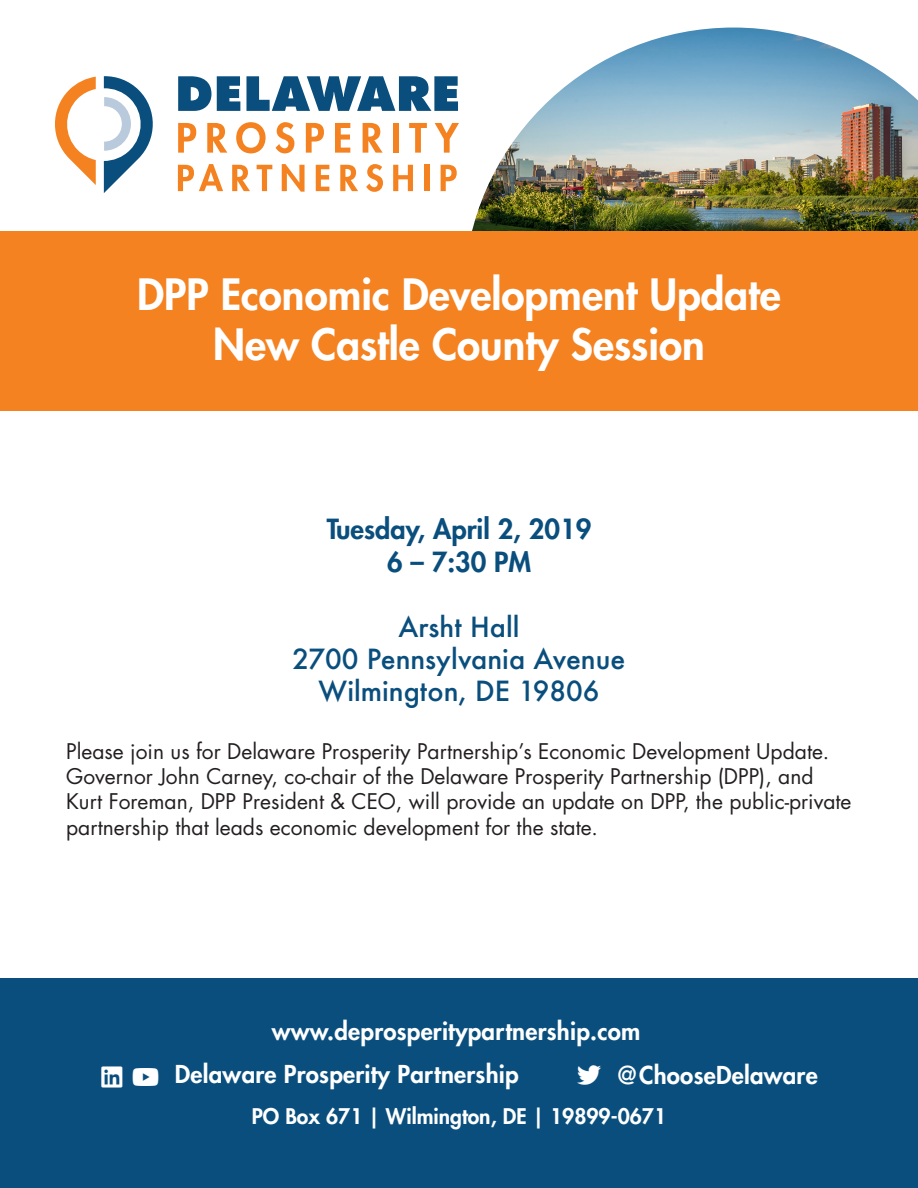
<style>
.page{position:relative;width:918px;height:1188px;background:#fff}
.page>*{position:absolute;margin:0;border:0;box-sizing:border-box;transform-origin:0 0}
.t1{font:800 42px "Futura Std";color:#fff}
.t2{font:500 27px "Futura";color:#094e7d}
.t3{font:800 27px "Futura Std";color:#094e7d}
.t4{font:800 24px "Futura Std";letter-spacing:.01em;color:#fff}
.t5{font:21px/25.2px "Futura Std";color:#231f20}
.t6{font:800 21px "Futura Std";color:#fff}
</style>
<div class="page">
<img style="left:472px;top:28px;width:446px;height:203px">
<svg style="left:178px;top:76px;width:33px;height:35px"></svg>
<svg style="left:217px;top:76px;width:23px;height:35px"></svg>
<svg style="left:246px;top:76px;width:212px;height:35px"></svg>
<svg style="left:178px;top:123px;width:18px;height:30px"></svg>
<svg style="left:207px;top:123px;width:20px;height:30px"></svg>
<svg style="left:236px;top:122px;width:30px;height:31px"></svg>
<svg style="left:276px;top:122px;width:18px;height:31px"></svg>
<svg style="left:306px;top:123px;width:18px;height:30px"></svg>
<svg style="left:335px;top:123px;width:15px;height:30px"></svg>
<svg style="left:363px;top:123px;width:20px;height:30px"></svg>
<div style="left:393px;top:123px;width:6px;height:30px;background:#f58220"></div>
<svg style="left:409px;top:123px;width:18px;height:30px"></svg>
<svg style="left:435px;top:123px;width:24px;height:30px"></svg>
<svg style="left:178px;top:164px;width:45px;height:27px"></svg>
<svg style="left:232px;top:165px;width:18px;height:26px"></svg>
<svg style="left:257px;top:165px;width:15px;height:26px"></svg>
<svg style="left:282px;top:164px;width:23px;height:28px"></svg>
<svg style="left:316px;top:165px;width:13px;height:26px"></svg>
<svg style="left:340px;top:165px;width:18px;height:26px"></svg>
<svg style="left:366px;top:164px;width:17px;height:28px"></svg>
<svg style="left:393px;top:165px;width:20px;height:26px"></svg>
<div style="left:424px;top:165px;width:5px;height:26px;background:#f58220"></div>
<svg style="left:441px;top:165px;width:16px;height:26px"></svg>
<svg style="left:55px;top:77px;width:41px;height:108px"></svg>
<svg style="left:104px;top:76px;width:49px;height:117px"></svg>
<div style="left:0;top:978px;width:918px;height:210px;background:#094e7d"></div>
<div style="left:0;top:231px;width:918px;height:179px;background:#f58220"></div>
<p class="t1" style="left:137px;top:268px;width:645px">DPP Economic Development Update</p>
<p class="t1" style="left:213px;top:318px;width:493px">New Castle County Session</p>
<p class="t3" style="left:327px;top:512px;width:266px">Tuesday, April 2, 2019</p>
<p class="t3" style="left:387px;top:545px;width:145px">6 – 7:30 PM</p>
<p class="t2" style="left:398px;top:608px;width:123px">Arsht Hall</p>
<p class="t2" style="left:293px;top:640px;width:334px">2700 Pennsylvania Avenue</p>
<p class="t2" style="left:319px;top:673px;width:282px">Wilmington, DE 19806</p>
<p class="t5" style="left:66px;top:739px;width:787px">Please join us for Delaware Prosperity Partnership’s Economic Development Update.<br>Governor John Carney, co-chair of the Delaware Prosperity Partnership (DPP), and Kurt Foreman, DPP President &amp; CEO, will provide an update on DPP, the public-private partnership that leads economic development for the state.</p>
<p class="t4" style="left:272px;top:1016px;width:370px">www.deprosperitypartnership.com</p>
<p class="t4" style="left:175px;top:1059px;width:345px">Delaware Prosperity Partnership</p>
<p class="t4" style="left:615px;top:1060px;width:204px">@ChooseDelaware</p>
<p class="t6" style="left:252px;top:1103px;width:416px">PO Box 671 | Wilmington, DE | 19899-0671</p>
</div>
